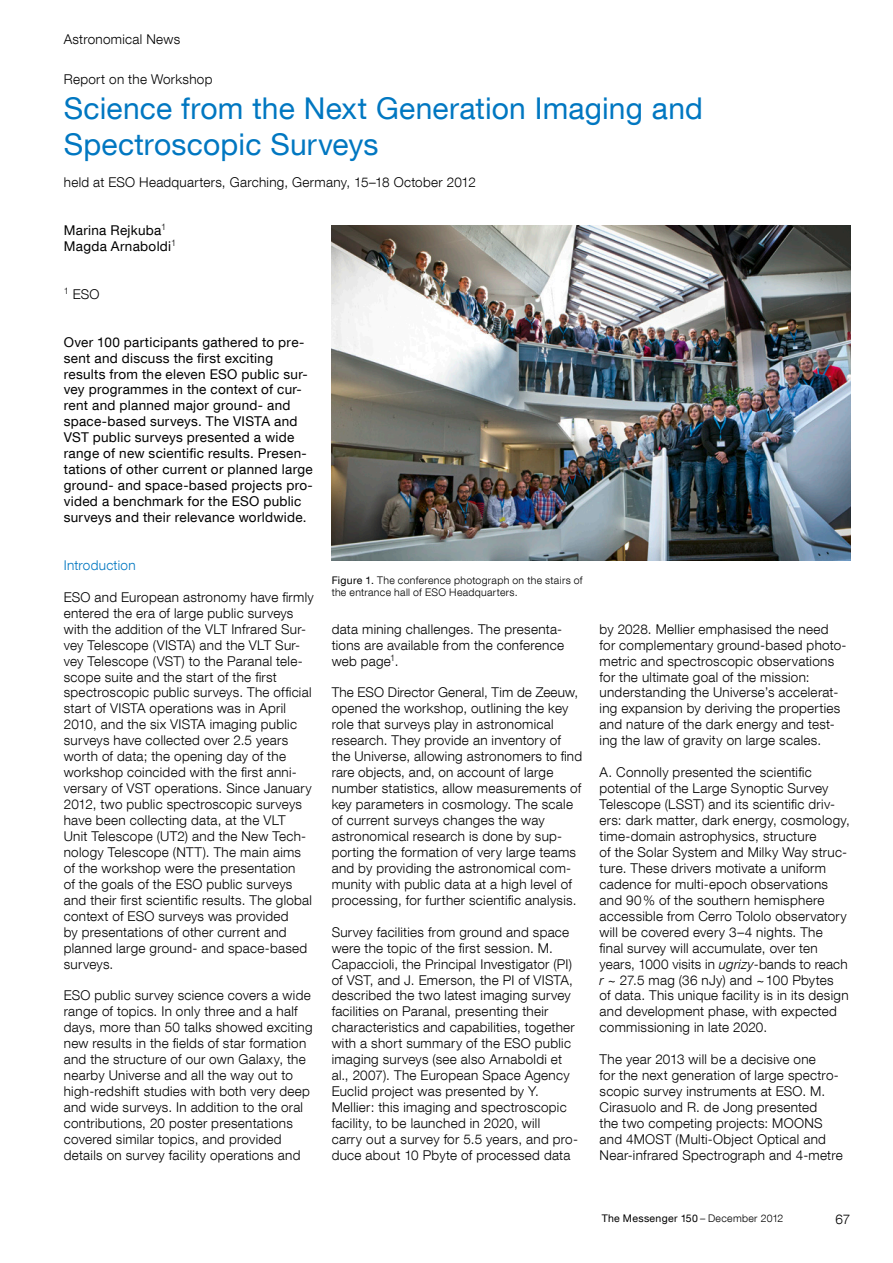
<style>
.page{position:relative;width:893px;height:1263px;background:#fff}
.page>*{position:absolute;margin:0;border:0;box-sizing:border-box;transform-origin:0 0}
.article_title{font:30px/36.2px "Helvetica Neue LT Com";letter-spacing:.005em;color:#0077c1}
._45_9pt{font:300 13.5px/15.9px "Helvetica Neue LT Com";letter-spacing:.02em;color:#000}
._55_9pt{font:13.5px/15.9px "Helvetica Neue LT Com";letter-spacing:.02em;color:#000}
._45_9pt-2{font:13.5px "Helvetica Neue LT Com";letter-spacing:.02em;color:#000}
._45_9pt_blue{font:300 13.5px "Helvetica Neue LT Com";letter-spacing:.02em;color:#0077c1}
._45_7pt_ZA_3_mm{font:300 10.5px/12.8px "Helvetica Neue LT Com";letter-spacing:.03em;color:#000}
.t1{font:10.5px "Helvetica Neue LT Com";letter-spacing:.03em;color:#000}
.s1{font-weight:400}
.s2{font-style:italic}
.s3{font-weight:300}
</style>
<div class="page">
<img style="left:332px;top:225px;width:518px;height:335px">
<p class="_45_9pt" style="left:64px;top:31px;width:118px">Astronomical News</p>
<p class="_45_9pt" style="left:64px;top:70px;width:150px">Report on the Workshop</p>
<p class="article_title" style="left:64px;top:90px;width:641px">Science from the Next Generation Imaging and<br>Spectroscopic Surveys</p>
<p class="_45_9pt" style="left:64px;top:174px;width:414px">held at ESO Headquarters, Garching, Germany, 15–18 October 2012</p>
<p class="_45_9pt-2" style="left:64px;top:222px;width:104px">Marina Rejkuba<sup>1</sup></p>
<p class="_45_9pt-2" style="left:64px;top:238px;width:114px">Magda Arnaboldi<sup>1</sup></p>
<p class="_45_9pt" style="left:64px;top:286px;width:37px"><sup>1</sup> ESO</p>
<p class="_55_9pt" style="left:64px;top:334px;width:251px">Over 100 participants gathered to pre&shy;sent and discuss the first exciting results from the eleven ESO public sur&shy;vey programmes in the context of cur&shy;rent and planned major ground- and space-based surveys. The VISTA and VST public surveys presented a wide range of new scientific results. Presen&shy;tations of other current or planned large ground- and space-based projects pro&shy;vided a benchmark for the ESO public surveys and their relevance worldwide.</p>
<p class="_45_9pt_blue" style="left:64px;top:557px;width:73px">Introduction</p>
<p class="_45_9pt" style="left:64px;top:589px;width:252px">ESO and European astronomy have firmly entered the era of large public surveys with the addition of the VLT Infrared Sur&shy;vey Telescope (VISTA) and the VLT Sur&shy;vey Telescope (VST) to the Paranal tele&shy;scope suite and the start of the first spectroscopic public surveys. The official start of VISTA operations was in April 2010, and the six VISTA imaging public surveys have collected over 2.5 years worth of data; the opening day of the workshop coincided with the first anni&shy;versary of VST operations. Since January 2012, two public spectroscopic surveys have been collecting data, at the VLT<br>Unit Telescope (UT2) and the New Tech&shy;nology Telescope (NTT). The main aims of the workshop were the presentation<br>of the goals of the ESO public surveys and their first scientific results. The global context of ESO surveys was provided<br>by presentations of other current and planned large ground- and space-based surveys.</p>
<p class="_45_9pt" style="left:64px;top:987px;width:250px">ESO public survey science covers a wide range of topics. In only three and a half days, more than 50 talks showed exciting new results in the fields of star formation and the structure of our own Galaxy, the nearby Universe and all the way out to high-redshift studies with both very deep and wide surveys. In addition to the oral contributions, 20 poster presentations covered similar topics, and provided details on survey facility operations and</p>
<p class="_45_7pt_ZA_3_mm" style="left:332px;top:573px;width:252px"><span class="s1">Figure 1.</span> The conference photograph on the stairs of the entrance hall of ESO Headquarters.</p>
<p class="_45_9pt" style="left:332px;top:621px;width:234px">data mining challenges. The presenta&shy;tions are available from the conference web page<sup>1</sup>.</p>
<p class="_45_9pt" style="left:332px;top:684px;width:252px">The ESO Director General, Tim de Zeeuw, opened the workshop, outlining the key role that surveys play in astronomical research. They provide an inventory of the Universe, allowing astronomers to find rare objects, and, on account of large number statistics, allow measurements of key parameters in cosmology. The scale of current surveys changes the way astronomical research is done by sup&shy;porting the formation of very large teams and by providing the astronomical com&shy;munity with public data at a high level of processing, for further scientific analysis.</p>
<p class="_45_9pt" style="left:332px;top:924px;width:248px">Survey facilities from ground and space were the topic of the first session. M.<br>Capaccioli, the Principal Investigator (PI) of VST, and J. Emerson, the PI of VISTA, described the two latest imaging survey facilities on Paranal, presenting their characteristics and capabilities, together with a short summary of the ESO public imaging surveys (see also Arnaboldi et al., 2007). The European Space Agency Euclid project was presented by Y.<br>Mellier: this imaging and spectroscopic facility, to be launched in 2020, will<br>carry out a survey for 5.5 years, and pro&shy;duce about 10 Pbyte of processed data</p>
<p class="_45_9pt" style="left:600px;top:621px;width:248px">by 2028. Mellier emphasised the need for complementary ground-based photo&shy;metric and spectroscopic observations for the ultimate goal of the mission: understanding the Universe’s accelerat&shy;ing expansion by deriving the properties and nature of the dark energy and test&shy;ing the law of gravity on large scales.</p>
<p class="_45_9pt" style="left:600px;top:764px;width:252px">A. Connolly presented the scientific potential of the Large Synoptic Survey Telescope (LSST) and its scientific driv&shy;ers: dark matter, dark energy, cosmology, time-domain astrophysics, structure<br>of the Solar System and Milky Way struc&shy;ture. These drivers motivate a uniform cadence for multi-epoch observations and 90% of the southern hemisphere accessible from Cerro Tololo observatory will be covered every 3–4 nights. The final survey will accumulate, over ten years, 1000 visits in <span class="s2">ugrizy</span>-bands to reach <span class="s2">r</span> ~ 27.5 mag (36 nJy) and ~100 Pbytes<br>of data. This unique facility is in its design and development phase, with expected commissioning in late 2020.</p>
<p class="_45_9pt" style="left:600px;top:1051px;width:245px">The year 2013 will be a decisive one<br>for the next generation of large spectro&shy;scopic survey instruments at ESO. M.<br>Cirasuolo and R. de Jong presented<br>the two competing projects: MOONS and 4MOST (Multi-Object Optical and Near-infrared Spectrograph and 4-metre</p>
<p class="t1" style="left:602px;top:1211px;width:183px">The Messenger 150 <span class="s3">– December 2012</span></p>
<p class="_45_9pt" style="left:836px;top:1211px;width:16px">67</p>
</div>
